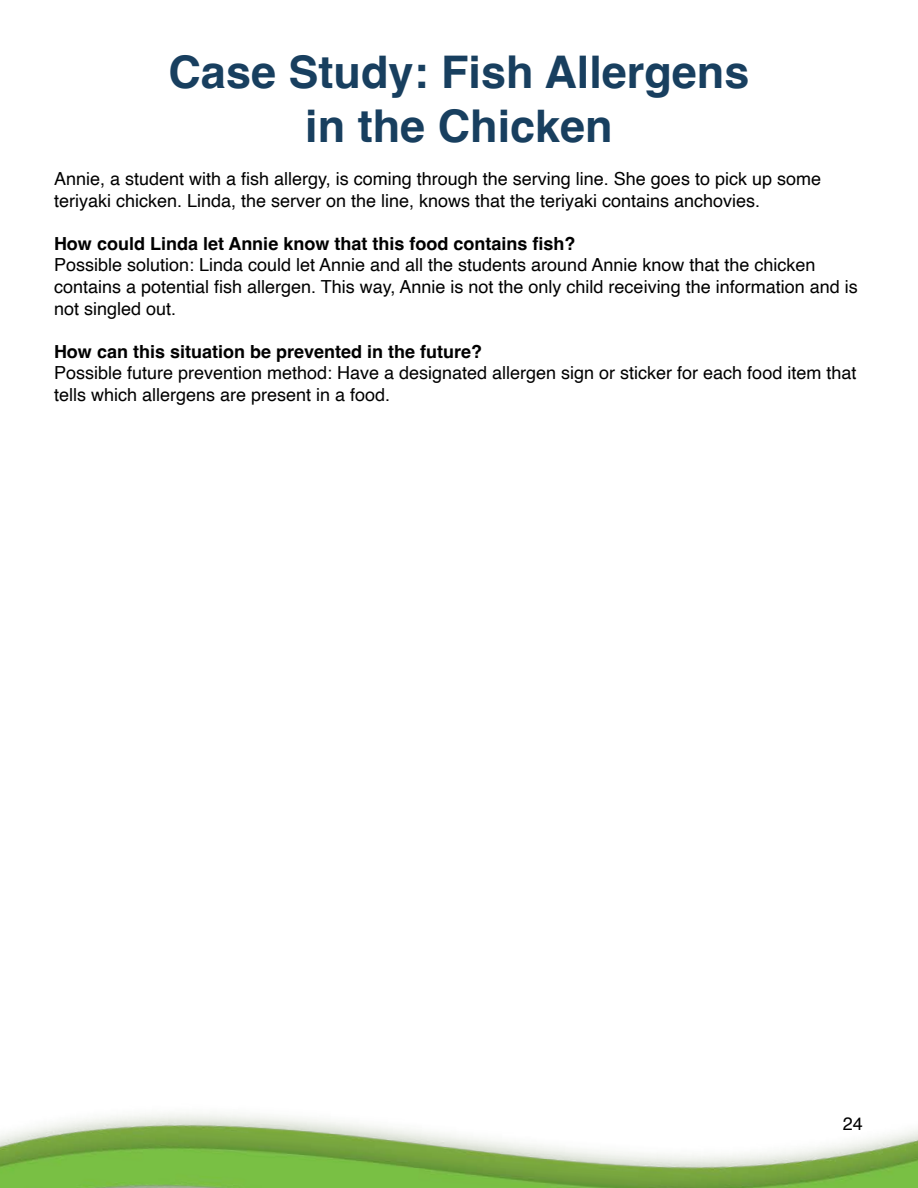
<style>
.page{position:relative;width:918px;height:1188px;background:#fff}
.page>*{position:absolute;margin:0;border:0;box-sizing:border-box;transform-origin:0 0}
.t1{font:700 45px "Helvetica";color:#183f5f}
.t2{font:18px/21.6px "Helvetica";color:#000}
.t3{font:700 18px "Helvetica";color:#000}
</style>
<div class="page">
<img style="left:0;top:1113px;width:918px;height:75px">
<p class="t1" style="left:168px;top:44px;width:582px">Case Study: Fish Allergens</p>
<p class="t1" style="left:305px;top:98px;width:309px">in the Chicken</p>
<p class="t2" style="left:54px;top:168px;width:769px">Annie, a student with a fish allergy, is coming through the serving line. She goes to pick up some teriyaki chicken. Linda, the server on the line, knows that the teriyaki contains anchovies.</p>
<p class="t3" style="left:54px;top:232px;width:523px">How could Linda let Annie know that this food contains fish?</p>
<p class="t2" style="left:54px;top:255px;width:805px">Possible solution: Linda could let Annie and all the students around Annie know that the chicken contains a potential fish allergen. This way, Annie is not the only child receiving the information and is not singled out.</p>
<p class="t3" style="left:54px;top:340px;width:430px">How can this situation be prevented in the future?</p>
<p class="t2" style="left:54px;top:363px;width:804px">Possible future prevention method: Have a designated allergen sign or sticker for each food item that tells which allergens are present in a food.</p>
<p class="t2" style="left:843px;top:1113px;width:22px">24</p>
</div>
